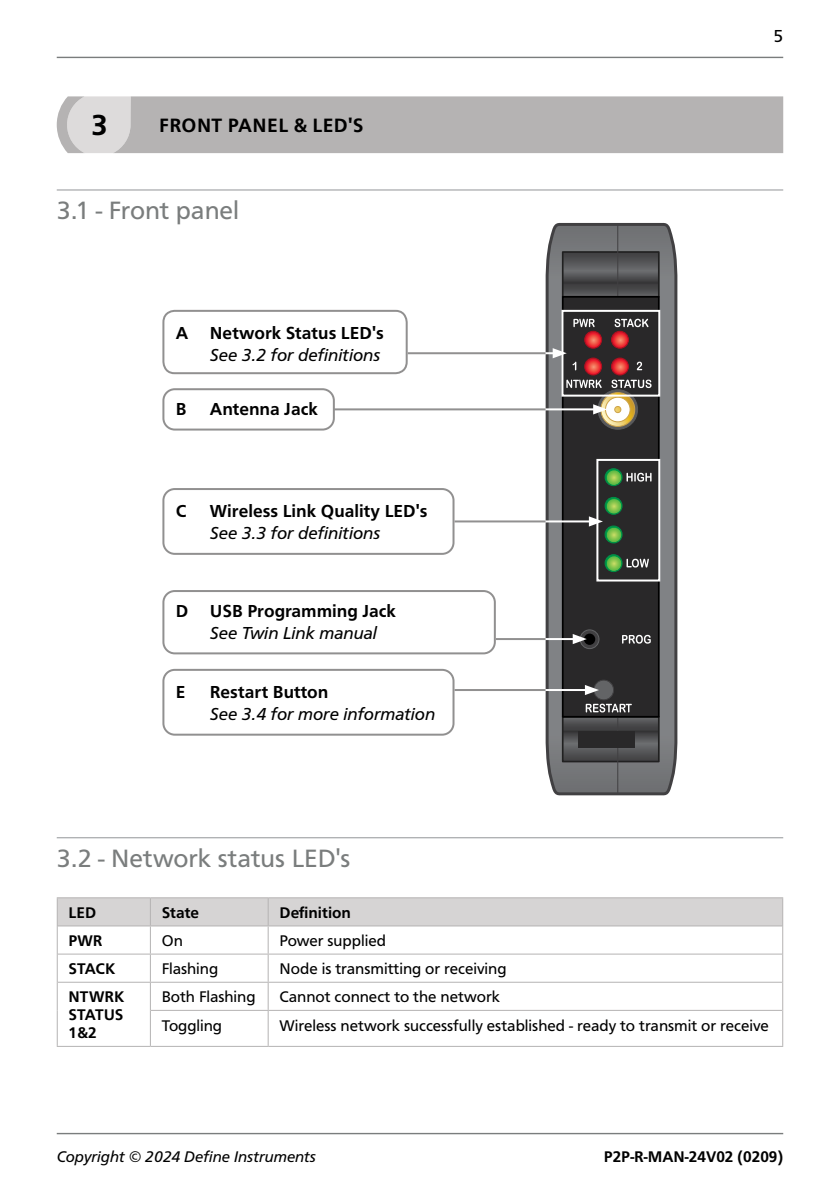
<style>
.page{position:relative;width:840px;height:1191px;background:#fff}
.page>*{position:absolute;margin:0;border:0;box-sizing:border-box;transform-origin:0 0}
.t1{font:700 30px "Carto Gothic Pro";color:#000}
.t2{font:26px "Carto Gothic Pro";color:#7a7d7d}
.t3{font:700 20px "Carto Gothic Pro";letter-spacing:.02em;color:#000}
.t4{font:700 18px "Carto Gothic Pro";color:#000}
.t5{font:italic 18px "Carto Gothic Pro";color:#000}
.t6{font:18px "Carto Gothic Pro";color:#000}
.t7{font:16px "Carto Gothic Pro";color:#000}
.t8{font:700 16px/18px "Carto Gothic Pro";color:#000;text-align:justify}
.t9{font:italic 16px "Carto Gothic Pro";color:#000}
</style>
<div class="page">
<hr style="left:57px;top:57px;width:725px;height:1px;background:#7a7d7d">
<hr style="left:57px;top:1132px;width:725px;height:2px;background:#7a7d7d">
<hr style="left:57px;top:189px;width:725px;height:1px;background:#939598">
<svg style="left:57px;top:96px;width:725px;height:57px;background:#b9b7b7"></svg>
<svg style="left:545px;top:222px;width:132px;height:573px;background:#78797c"></svg>
<svg style="left:564px;top:254px;width:92px;height:41px;background:#505153"></svg>
<div style="left:561px;top:251px;width:98px;height:47px;border:2px solid #212121"></div>
<svg style="left:564px;top:719px;width:92px;height:40px;background:#4f5052"></svg>
<div style="left:561px;top:716px;width:98px;height:46px;border:2px solid #212121"></div>
<hr style="left:617px;top:716px;width:1px;height:77px;background:#414042">
<hr style="left:617px;top:225px;width:1px;height:72px;background:#414042">
<div style="left:577px;top:731px;width:57px;height:17px;background:#292829"></div>
<div style="left:562px;top:297px;width:96px;height:419px;background:#292829"></div>
<div style="left:561px;top:296px;width:98px;height:421px;border:2px solid #000"></div>
<svg style="left:585px;top:703px;width:46px;height:9px"></svg>
<div style="left:593px;top:680px;width:20px;height:20px;background:#636466;border-radius:50%"></div>
<div style="left:593px;top:679px;width:20px;height:21px;border:1px solid #414042;border-radius:50%"></div>
<svg style="left:604px;top:469px;width:17px;height:16px"></svg>
<div style="left:604px;top:468px;width:18px;height:18px;border:1px solid #009047;border-radius:50%"></div>
<svg style="left:604px;top:497px;width:17px;height:17px"></svg>
<div style="left:604px;top:497px;width:18px;height:17px;border:1px solid #009047;border-radius:50%"></div>
<svg style="left:604px;top:526px;width:17px;height:17px"></svg>
<div style="left:604px;top:526px;width:18px;height:17px;border:1px solid #009047;border-radius:50%"></div>
<svg style="left:604px;top:554px;width:17px;height:17px"></svg>
<div style="left:604px;top:554px;width:18px;height:18px;border:1px solid #009047;border-radius:50%"></div>
<svg style="left:626px;top:473px;width:25px;height:8px"></svg>
<svg style="left:626px;top:559px;width:22px;height:8px"></svg>
<svg style="left:597px;top:390px;width:40px;height:39px"></svg>
<div style="left:597px;top:389px;width:40px;height:41px;border:1px solid #58595b;border-radius:50%"></div>
<svg style="left:600px;top:392px;width:34px;height:34px"></svg>
<div style="left:600px;top:392px;width:35px;height:35px;border:1px solid #cda349;border-radius:50%"></div>
<svg style="left:614px;top:319px;width:34px;height:8px"></svg>
<svg style="left:573px;top:319px;width:21px;height:8px"></svg>
<svg style="left:584px;top:331px;width:17px;height:17px"></svg>
<div style="left:584px;top:331px;width:17px;height:17px;border:1px solid #b10f1f;border-radius:50%"></div>
<svg style="left:611px;top:331px;width:17px;height:17px"></svg>
<div style="left:611px;top:331px;width:17px;height:17px;border:1px solid #b10f1f;border-radius:50%"></div>
<svg style="left:584px;top:358px;width:17px;height:17px"></svg>
<div style="left:584px;top:358px;width:17px;height:17px;border:1px solid #b10f1f;border-radius:50%"></div>
<svg style="left:611px;top:358px;width:17px;height:17px"></svg>
<div style="left:611px;top:358px;width:17px;height:17px;border:1px solid #b10f1f;border-radius:50%"></div>
<svg style="left:611px;top:379px;width:40px;height:9px"></svg>
<svg style="left:572px;top:362px;width:4px;height:8px"></svg>
<svg style="left:636px;top:362px;width:5px;height:8px"></svg>
<svg style="left:566px;top:379px;width:35px;height:9px"></svg>
<svg style="left:622px;top:635px;width:28px;height:8px"></svg>
<div style="left:162px;top:310px;width:245px;height:64px;border:2px solid #919090;border-radius:11px"></div>
<div style="left:561px;top:310px;width:99px;height:86px;border:2px solid #fff"></div>
<svg style="left:545px;top:348px;width:21px;height:10px"></svg>
<hr style="left:407px;top:352px;width:138px;height:2px;background:#919090">
<div style="left:162px;top:388px;width:172px;height:42px;border:2px solid #919090;border-radius:11px"></div>
<hr style="left:545px;top:408px;width:51px;height:2px;background:#fff">
<svg style="left:592px;top:396px;width:38px;height:27px"></svg>
<hr style="left:333px;top:408px;width:212px;height:2px;background:#919090">
<div style="left:596px;top:459px;width:64px;height:122px;border:2px solid #fff"></div>
<div style="left:162px;top:488px;width:292px;height:67px;border:2px solid #919090;border-radius:11px"></div>
<div style="left:162px;top:590px;width:333px;height:64px;border:2px solid #919090;border-radius:11px"></div>
<div style="left:162px;top:669px;width:292px;height:66px;border:2px solid #919090;border-radius:11px"></div>
<hr style="left:545px;top:520px;width:46px;height:2px;background:#fff">
<svg style="left:588px;top:516px;width:14px;height:10px"></svg>
<hr style="left:454px;top:520px;width:91px;height:2px;background:#919090">
<hr style="left:545px;top:638px;width:30px;height:2px;background:#fff">
<svg style="left:572px;top:629px;width:27px;height:20px"></svg>
<hr style="left:495px;top:638px;width:50px;height:2px;background:#919090">
<hr style="left:545px;top:689px;width:42px;height:2px;background:#fff">
<svg style="left:584px;top:685px;width:14px;height:10px"></svg>
<hr style="left:454px;top:689px;width:91px;height:2px;background:#919090">
<hr style="left:57px;top:837px;width:725px;height:1px;background:#939598">
<hr style="left:151px;top:1010px;width:117px;height:1px;background:#b5b3b3">
<hr style="left:268px;top:1010px;width:513px;height:1px;background:#b5b3b3">
<hr style="left:57px;top:1045px;width:93px;height:1px;background:#b5b3b3">
<hr style="left:150px;top:1045px;width:118px;height:1px;background:#b5b3b3">
<hr style="left:268px;top:1045px;width:514px;height:1px;background:#b5b3b3">
<hr style="left:57px;top:1010px;width:1px;height:35px;background:#b5b3b3">
<hr style="left:781px;top:1010px;width:1px;height:35px;background:#b5b3b3">
<svg style="left:57px;top:897px;width:725px;height:113px"></svg>
<hr style="left:150px;top:1010px;width:1px;height:35px;background:#b5b3b3">
<hr style="left:267px;top:1011px;width:1px;height:34px;background:#b5b3b3">
<h1 class="t1" style="left:91px;top:108px;width:18px">3</h1>
<p class="t3" style="left:159px;top:114px;width:206px">FRONT PANEL &amp; LED'S</p>
<h2 class="t2" style="left:57px;top:195px;width:184px">3.1 - Front panel</h2>
<p class="t4" style="left:176px;top:322px;width:209px">A Network Status LED's</p>
<p class="t5" style="left:210px;top:345px;width:172px">See 3.2 for definitions</p>
<p class="t4" style="left:176px;top:399px;width:12px">B</p>
<p class="t4" style="left:210px;top:399px;width:109px">Antenna Jack</p>
<p class="t4" style="left:176px;top:501px;width:12px">C</p>
<p class="t4" style="left:210px;top:501px;width:219px">Wireless Link Quality LED's</p>
<p class="t5" style="left:210px;top:523px;width:172px">See 3.3 for definitions</p>
<p class="t4" style="left:176px;top:600px;width:221px">D USB Programming Jack</p>
<p class="t5" style="left:210px;top:623px;width:168px">See Twin Link manual</p>
<p class="t4" style="left:176px;top:681px;width:11px">E</p>
<p class="t4" style="left:210px;top:681px;width:120px">Restart Button</p>
<p class="t5" style="left:210px;top:703px;width:227px">See 3.4 for more information</p>
<h2 class="t2" style="left:57px;top:843px;width:295px">3.2 - Network status LED's</h2>
<p class="t6" style="left:773px;top:26px;width:11px">5</p>
<p class="t8" style="left:69px;top:903px;width:29px">LED</p>
<p class="t8" style="left:162px;top:903px;width:39px">State</p>
<p class="t8" style="left:279px;top:903px;width:73px">Definition</p>
<p class="t8" style="left:69px;top:931px;width:35px">PWR</p>
<p class="t7" style="left:162px;top:931px;width:23px">On</p>
<p class="t7" style="left:279px;top:931px;width:108px">Power supplied</p>
<p class="t8" style="left:68px;top:960px;width:48px">STACK</p>
<p class="t7" style="left:162px;top:959px;width:58px">Flashing</p>
<p class="t7" style="left:279px;top:959px;width:228px">Node is transmitting or receiving</p>
<p class="t8" style="left:68px;top:988px;width:57px">NTWRK STATUS 1&amp;2</p>
<p class="t7" style="left:162px;top:988px;width:95px">Both Flashing</p>
<p class="t7" style="left:279px;top:988px;width:222px">Cannot connect to the network</p>
<p class="t7" style="left:162px;top:1016px;width:62px">Toggling</p>
<p class="t7" style="left:279px;top:1016px;width:490px">Wireless network successfully established - ready to transmit or receive</p>
<p class="t9" style="left:57px;top:1147px;width:261px">Copyright © 2024 Define Instruments</p>
<p class="t8" style="left:603px;top:1147px;width:181px">P2P-R-MAN-24V02 (0209)</p>
</div>
